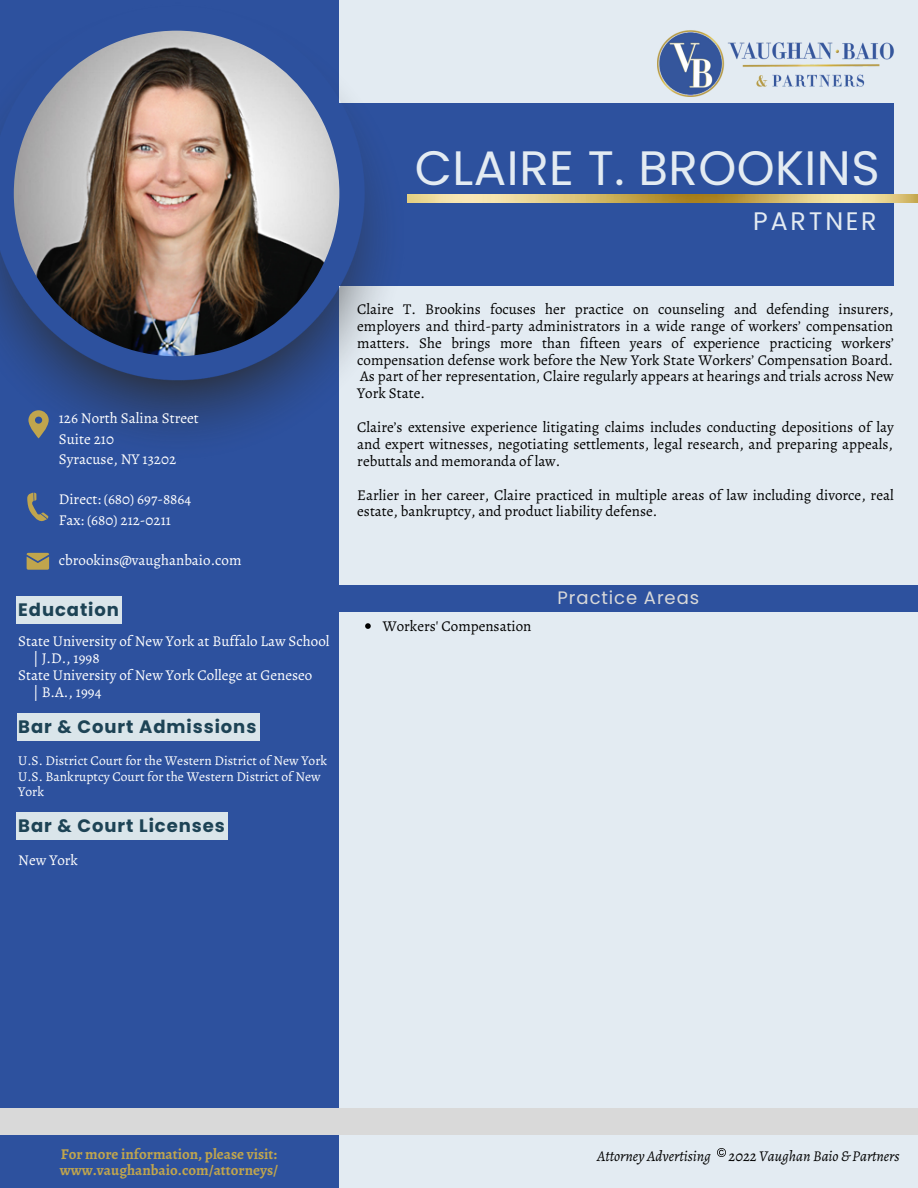
<style>
.page{position:relative;width:918px;height:1188px;background:#fff}
.page>*{position:absolute;margin:0;border:0;box-sizing:border-box;transform-origin:0 0}
.t1{font:48.3px "Poppins";letter-spacing:.01em;color:#e3ebf2}
.t2{font:25.5px "Poppins";letter-spacing:.1em;color:#e3ebf2}
.t3{font:700 18px "Poppins";letter-spacing:.05em;color:#1d4355}
.t4{font:18px "Poppins";letter-spacing:.05em;color:#d9d9d9}
.t5{font:15px/16.8px "Alegreya";color:#000;text-align:justify}
.t6{font:15px/20.2px "Alegreya";color:#fff}
.t7{font:700 15px/16.8px "Alegreya";color:#c0a54d}
.t8{font:italic 15px "Alegreya";color:#000}
.t9{font:13.5px/15.8px "Alegreya";color:#fff}
</style>
<div class="page">
<div style="left:163px;top:0;width:755px;height:1188px;background:#e3ebf2"></div>
<div style="left:0;top:0;width:339px;height:1188px;background:#2d519e"></div>
<div style="left:0;top:103px;width:894px;height:183px;background:#2d519e"></div>
<div style="left:339px;top:585px;width:579px;height:27px;background:#2d519e"></div>
<img style="left:0;top:30px;width:381px;height:409px">
<img style="left:14px;top:31px;width:325px;height:325px;border-radius:50%">
<img style="left:657px;top:30px;width:237px;height:67px">
<svg style="left:28px;top:410px;width:21px;height:28px"></svg>
<svg style="left:27px;top:493px;width:22px;height:29px"></svg>
<svg style="left:27px;top:553px;width:22px;height:17px"></svg>
<div style="left:0;top:1108px;width:918px;height:27px;background:#d9d9d9"></div>
<svg style="left:717px;top:1148px;width:8px;height:8px"></svg>
<div style="left:17px;top:596px;width:105px;height:28px;background:#dae5ea"></div>
<div style="left:17px;top:713px;width:242px;height:28px;background:#dae5ea"></div>
<svg style="left:365px;top:623px;width:6px;height:6px"></svg>
<div style="left:17px;top:812px;width:211px;height:28px;background:#dae5ea"></div>
<img style="left:407px;top:194px;width:511px;height:8px">
<h1 class="t1" style="left:415px;top:135px;width:466px">CLAIRE T. BROOKINS</h1>
<h2 class="t2" style="left:753px;top:206px;width:125px">PARTNER</h2>
<p class="t6" style="left:59px;top:408px;width:142px">126 North Salina Street<br>Suite 210<br>Syracuse, NY 13202</p>
<p class="t6" style="left:59px;top:489px;width:134px">Direct: (680) 697-8864<br>Fax: (680) 212-0211</p>
<p class="t6" style="left:59px;top:550px;width:184px">cbrookins@vaughanbaio.com</p>
<p class="t3" style="left:18px;top:597px;width:102px">Education</p>
<p class="t6" style="left:18px;top:631px;width:313px">State University of New York at Buffalo Law School</p>
<p class="t6" style="left:33px;top:648px;width:68px">| J.D., 1998</p>
<p class="t6" style="left:18px;top:665px;width:296px">State University of New York College at Geneseo</p>
<p class="t6" style="left:33px;top:682px;width:70px">| B.A., 1994</p>
<p class="t3" style="left:18px;top:714px;width:240px">Bar &amp; Court Admissions</p>
<p class="t9" style="left:18px;top:752px;width:310px">U.S. District Court for the Western District of New York<br>U.S. Bankruptcy Court for the Western District of New<br>York</p>
<p class="t3" style="left:18px;top:814px;width:208px">Bar &amp; Court Licenses</p>
<p class="t6" style="left:18px;top:850px;width:61px">New York</p>
<p class="t5" style="left:357px;top:300px;width:538px">Claire T. Brookins focuses her practice on counseling and defending insurers, employers and third-party administrators in a wide range of workers’ compensation matters. She brings more than fifteen years of experience practicing workers’ compensation defense work before the New York State Workers’ Compensation Board.<br>As part of her representation, Claire regularly appears at hearings and trials across New York State.</p>
<p class="t5" style="left:357px;top:419px;width:538px">Claire’s extensive experience litigating claims includes conducting depositions of lay and expert witnesses, negotiating settlements, legal research, and preparing appeals, rebuttals and memoranda of law.</p>
<p class="t5" style="left:357px;top:486px;width:538px">Earlier in her career, Claire practiced in multiple areas of law including divorce, real estate, bankruptcy, and product liability defense.</p>
<p class="t5" style="left:383px;top:618px;width:150px">Workers' Compensation</p>
<p class="t4" style="left:558px;top:585px;width:143px">Practice Areas</p>
<p class="t7" style="left:60px;top:1145px;width:220px">For more information, please visit: www.vaughanbaio.com/attorneys/</p>
<p class="t8" style="left:597px;top:1145px;width:304px">Attorney Advertising 2022 Vaughan Baio &amp; Partners</p>
</div>
